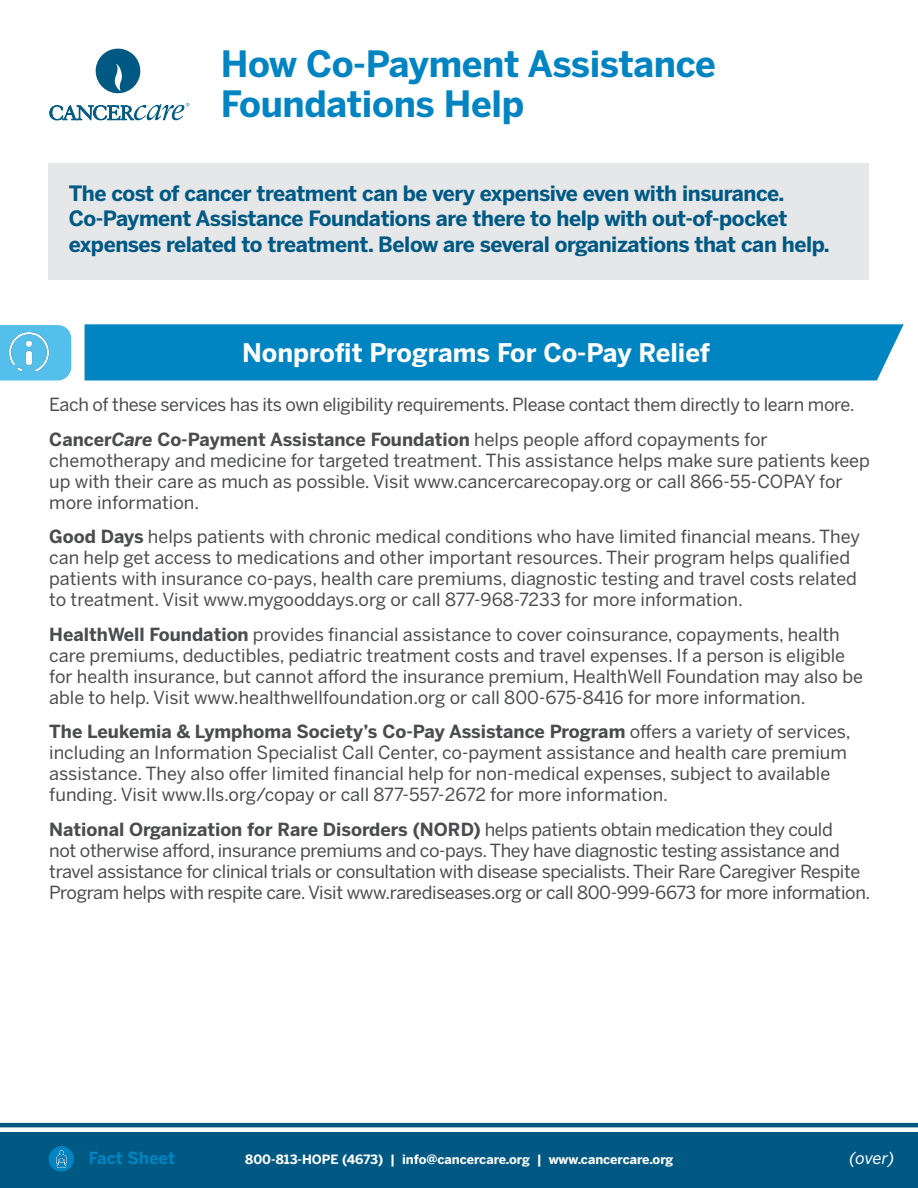
<style>
.page{position:relative;width:918px;height:1188px;background:#fff}
.page>*{position:absolute;margin:0;border:0;box-sizing:border-box;transform-origin:0 0}
.t1{font:700 36px/40.5px "Benton Sans";letter-spacing:-.01em;color:#0084c2}
.Main_Intro{font:700 25.5px "Benton Sans";color:#fff}
.Leadder{font:700 21px/25.5px "Benton Sans";letter-spacing:-.02em;color:#005983}
.Leadder-2{font:18px/21px "Benton Sans";color:#4b4c4d}
.Leadder-3{font:18px/21px "Benton Sans";letter-spacing:-.02em;color:#4b4c4d}
.t2{font:700 16.5px "Benton Sans";color:#0084c2}
.Leadder-4{font:italic 16.5px "Benton Sans";color:#fff}
.t3{font:700 12.75px "Benton Sans";color:#fff}
.s1{font-weight:700}
.s2{font-weight:700;font-style:italic}
</style>
<div class="page">
<div style="left:0;top:1132px;width:918px;height:56px;background:#005983"></div>
<hr style="left:0;top:1123px;width:918px;height:4px;background:#005983">
<div style="left:49px;top:164px;width:820px;height:116px;background:#e6e7e9"></div>
<svg style="left:95px;top:48px;width:46px;height:46px"></svg>
<svg style="left:50px;top:103px;width:139px;height:17px"></svg>
<div style="left:49px;top:1146px;width:25px;height:26px;background:#0084c2;border-radius:50%"></div>
<img style="left:56px;top:1150px;width:10px;height:17px">
<div style="left:0;top:325px;width:71px;height:55px;background:#53bfea"></div>
<img style="left:7px;top:331px;width:44px;height:43px">
<div style="left:85px;top:324px;width:819px;height:56px;background:#0084c2"></div>
<p class="t1" style="left:221px;top:43px;width:496px">How Co-Payment Assistance<br>Foundations Help</p>
<p class="Leadder" style="left:69px;top:180px;width:762px">The cost of cancer treatment can be very expensive even with insurance.<br>Co-Payment Assistance Foundations are there to help with out-of-pocket expenses related to treatment. Below are several organizations that can help.</p>
<p class="Main_Intro" style="left:242px;top:338px;width:470px">Nonprofit Programs For Co-Pay Relief</p>
<p class="Leadder-3" style="left:49px;top:394px;width:807px">Each of these services has its own eligibility requirements. Please contact them directly to learn more.</p>
<p class="Leadder-2" style="left:49px;top:429px;width:822px"><span class="s1">Cancer</span><span class="s2">Care</span> <span class="s1">Co-Payment Assistance Foundation</span> helps people afford copayments for chemotherapy and medicine for targeted treatment. This assistance helps make sure patients keep up with their care as much as possible. Visit www.cancercarecopay.org or call 866-55-COPAY for more information.</p>
<p class="Leadder-2" style="left:49px;top:526px;width:812px"><span class="s1">Good Days</span> helps patients with chronic medical conditions who have limited financial means. They can help get access to medications and other important resources. Their program helps qualified patients with insurance co-pays, health care premiums, diagnostic testing and travel costs related to treatment. Visit www.mygooddays.org or call 877-968-7233 for more information.</p>
<p class="Leadder-2" style="left:49px;top:624px;width:815px"><span class="s1">HealthWell Foundation</span> provides financial assistance to cover coinsurance, copayments, health care premiums, deductibles, pediatric treatment costs and travel expenses. If a person is eligible for health insurance, but cannot afford the insurance premium, HealthWell Foundation may also be able to help. Visit www.healthwellfoundation.org or call 800-675-8416 for more information.</p>
<p class="Leadder-2" style="left:49px;top:721px;width:803px"><span class="s1">The Leukemia &amp; Lymphoma Society’s Co-Pay Assistance Program</span> offers a variety of services, including an Information Specialist Call Center, co-payment assistance and health care premium assistance. They also offer limited financial help for non-medical expenses, subject to available funding. Visit www.lls.org/copay or call 877-557-2672 for more information.</p>
<p class="Leadder-3" style="left:49px;top:819px;width:823px"><span class="s1">National Organization for Rare Disorders (NORD)</span> helps patients obtain medication they could<br>not otherwise afford, insurance premiums and co-pays. They have diagnostic testing assistance and travel assistance for clinical trials or consultation with disease specialists. Their Rare Caregiver Respite Program helps with respite care. Visit www.rarediseases.org or call 800-999-6673 for more information.</p>
<p class="t2" style="left:89px;top:1149px;width:88px">Fact Sheet</p>
<p class="t3" style="left:245px;top:1151px;width:430px">800-813-HOPE (4673) | info@cancercare.org | www.cancercare.org</p>
<p class="Leadder-4" style="left:849px;top:1149px;width:47px">(over)</p>
</div>
